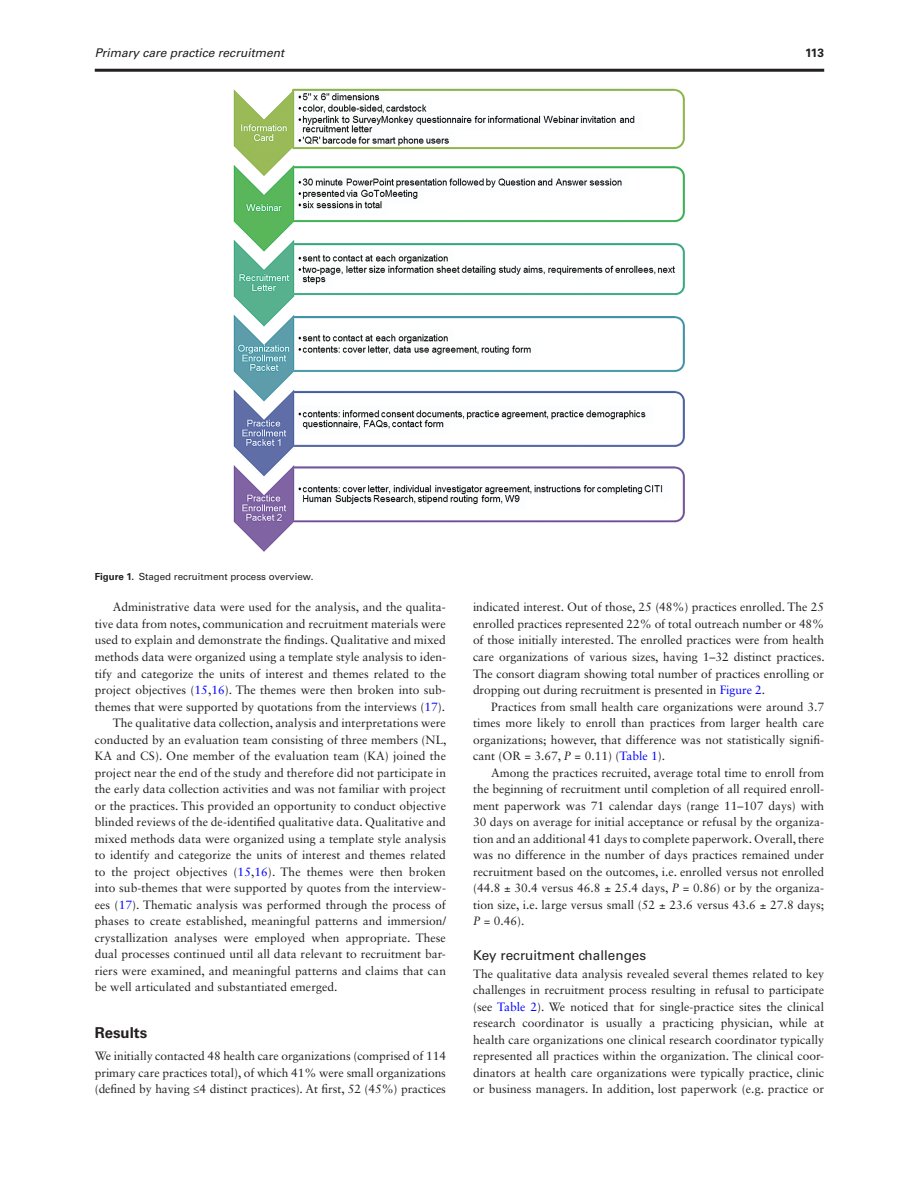
<style>
.page{position:relative;width:919px;height:1187px;background:#fff}
.page>*{position:absolute;margin:0;border:0;box-sizing:border-box;transform-origin:0 0}
.t1{font:700 15px "Univers LT Std";color:#231f20}
.t2{font:13.5px "Univers LT Std";color:#231f20}
.t3{font:12px/16.5px "Sabon LT Std";letter-spacing:.005em;color:#231f20;text-align:justify}
.t4{font:italic 12px "Univers LT Std";color:#231f20}
.t5{font:700 12px "Univers LT Std";color:#231f20}
.t6{font:9.75px "Univers LT Std";color:#231f20}
.s1{font-weight:700}
.s2{color:#00f}
.s3{font-style:italic}
</style>
<div class="page">
<img style="left:234px;top:89px;width:451px;height:463px">
<hr style="left:95px;top:69px;width:729px;height:3px;background:#231f20">
<p class="t4" style="left:95px;top:45px;width:191px">Primary care practice recruitment</p>
<p class="t5" style="left:805px;top:45px;width:20px">113</p>
<p class="t6" style="left:95px;top:570px;width:220px"><span class="s1">Figure 1.</span> Staged recruitment process overview.</p>
<p class="t3" style="left:113px;top:599px;width:334px">Administrative data were used for the analysis, and the qualita-</p>
<p class="t3" style="left:95px;top:615px;width:352px">tive data from notes, communication and recruitment materials were</p>
<p class="t3" style="left:95px;top:632px;width:353px">used to explain and demonstrate the findings. Qualitative and mixed</p>
<p class="t3" style="left:95px;top:648px;width:353px">methods data were organized using a template style analysis to iden-</p>
<p class="t3" style="left:95px;top:665px;width:353px">tify and categorize the units of interest and themes related to the</p>
<p class="t3" style="left:95px;top:681px;width:353px">project objectives (<span class="s2">15</span>,<span class="s2">16</span>). The themes were then broken into sub-</p>
<p class="t3" style="left:95px;top:698px;width:352px">themes that were supported by quotations from the interviews (<span class="s2">17</span>).</p>
<p class="t3" style="left:113px;top:714px;width:334px">The qualitative data collection, analysis and interpretations were</p>
<p class="t3" style="left:95px;top:731px;width:353px">conducted by an evaluation team consisting of three members (NL,</p>
<p class="t3" style="left:95px;top:747px;width:353px">KA and CS). One member of the evaluation team (KA) joined the</p>
<p class="t3" style="left:95px;top:764px;width:353px">project near the end of the study and therefore did not participate in</p>
<p class="t3" style="left:95px;top:780px;width:352px">the early data collection activities and was not familiar with project</p>
<p class="t3" style="left:95px;top:797px;width:353px">or the practices. This provided an opportunity to conduct objective</p>
<p class="t3" style="left:95px;top:813px;width:352px">blinded reviews of the de-identified qualitative data. Qualitative and</p>
<p class="t3" style="left:95px;top:830px;width:353px">mixed methods data were organized using a template style analysis</p>
<p class="t3" style="left:95px;top:846px;width:352px">to identify and categorize the units of interest and themes related</p>
<p class="t3" style="left:95px;top:863px;width:352px">to the project objectives (<span class="s2">15</span>,<span class="s2">16</span>). The themes were then broken</p>
<p class="t3" style="left:95px;top:879px;width:353px">into sub-themes that were supported by quotes from the interview-</p>
<p class="t3" style="left:95px;top:896px;width:352px">ees (<span class="s2">17</span>). Thematic analysis was performed through the process of</p>
<p class="t3" style="left:95px;top:912px;width:353px">phases to create established, meaningful patterns and immersion/</p>
<p class="t3" style="left:95px;top:929px;width:352px">crystallization analyses were employed when appropriate. These</p>
<p class="t3" style="left:95px;top:945px;width:352px">dual processes continued until all data relevant to recruitment bar-</p>
<p class="t3" style="left:95px;top:962px;width:353px">riers were examined, and meaningful patterns and claims that can</p>
<p class="t3" style="left:95px;top:978px;width:244px">be well articulated and substantiated emerged.</p>
<p class="t1" style="left:95px;top:1023px;width:54px">Results</p>
<p class="t3" style="left:95px;top:1047px;width:353px">We initially contacted 48 health care organizations (comprised of 114 primary care practices total), of which 41% were small organizations (defined by having ≤4 distinct practices). At first, 52 (45%) practices</p>
<p class="t3" style="left:473px;top:599px;width:353px">indicated interest. Out of those, 25 (48%) practices enrolled. The 25 enrolled practices represented 22% of total outreach number or 48% of those initially interested. The enrolled practices were from health care organizations of various sizes, having 1–32 distinct practices.<br>The consort diagram showing total number of practices enrolling or dropping out during recruitment is presented in <span class="s2">Figure 2</span>.</p>
<p class="t3" style="left:473px;top:698px;width:353px;text-indent:18px">Practices from small health care organizations were around 3.7 times more likely to enroll than practices from larger health care organizations; however, that difference was not statistically signifi&shy;cant (OR = 3.67, <span class="s3">P</span> = 0.11) (<span class="s2">Table 1</span>).</p>
<p class="t3" style="left:473px;top:764px;width:353px;text-indent:18px">Among the practices recruited, average total time to enroll from the beginning of recruitment until completion of all required enroll&shy;ment paperwork was 71 calendar days (range 11–107 days) with 30 days on average for initial acceptance or refusal by the organiza&shy;tion and an additional 41 days to complete paperwork. Overall, there was no difference in the number of days practices remained under recruitment based on the outcomes, i.e. enrolled versus not enrolled (44.8 ± 30.4 versus 46.8 ± 25.4 days, <span class="s3">P</span> = 0.86) or by the organiza&shy;tion size, i.e. large versus small (52 ± 23.6 versus 43.6 ± 27.8 days; <span class="s3">P</span> = 0.46).</p>
<p class="t2" style="left:473px;top:946px;width:175px">Key recruitment challenges</p>
<p class="t3" style="left:473px;top:965px;width:353px">The qualitative data analysis revealed several themes related to key challenges in recruitment process resulting in refusal to participate (see <span class="s2">Table 2</span>). We noticed that for single-practice sites the clinical research coordinator is usually a practicing physician, while at health care organizations one clinical research coordinator typically represented all practices within the organization. The clinical coor&shy;dinators at health care organizations were typically practice, clinic or business managers. In addition, lost paperwork (e.g. practice or</p>
</div>
